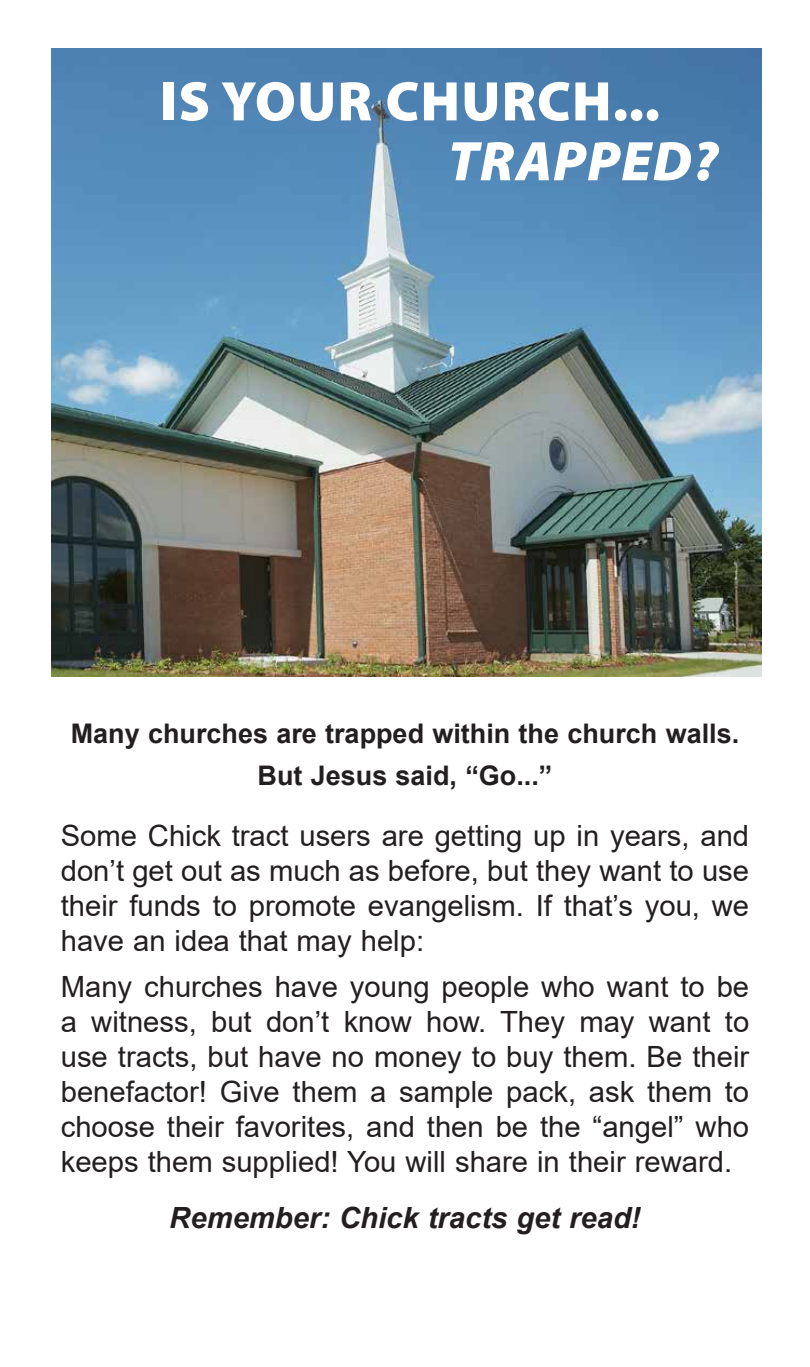
<style>
.page{position:relative;width:810px;height:1367px;background:#fff}
.page>*{position:absolute;margin:0;border:0;box-sizing:border-box;transform-origin:0 0}
.t1{font:900 56.25px "Myriad Pro";letter-spacing:.02em;color:#fff}
.t2{font:italic 900 56.25px "Myriad Pro";letter-spacing:.025em;color:#fff}
.t3{font:29.25px/35.1px "Arial";color:#231f20;text-align:justify}
.t4{font:italic 700 29.25px "Arial";color:#231f20}
.t5{font:700 27px/42.5px "Arial";color:#231f20;text-align:center}
</style>
<div class="page">
<img style="left:51px;top:49px;width:710px;height:627px">
<h1 class="t1" style="left:160px;top:64px;width:501px">IS YOUR CHURCH...</h1>
<h1 class="t2" style="left:448px;top:124px;width:272px">TRAPPED?</h1>
<p class="t5" style="left:71px;top:712px;width:670px">Many churches are trapped within the church walls.<br>But Jesus said, “Go...”</p>
<p class="t3" style="left:61px;top:818px;width:690px">Some Chick tract users are getting up in years, and don’t get out as much as before, but they want to use their funds to promote evangelism. If that’s you, we have an idea that may help:</p>
<p class="t3" style="left:61px;top:968px;width:690px">Many churches have young people who want to be a witness, but don’t know how. They may want to use tracts, but have no money to buy them. Be their benefactor! Give them a sample pack, ask them to choose their favorites, and then be the “angel” who keeps them supplied! You will share in their reward.</p>
<p class="t4" style="left:169px;top:1197px;width:473px">Remember: Chick tracts get read!</p>
</div>
